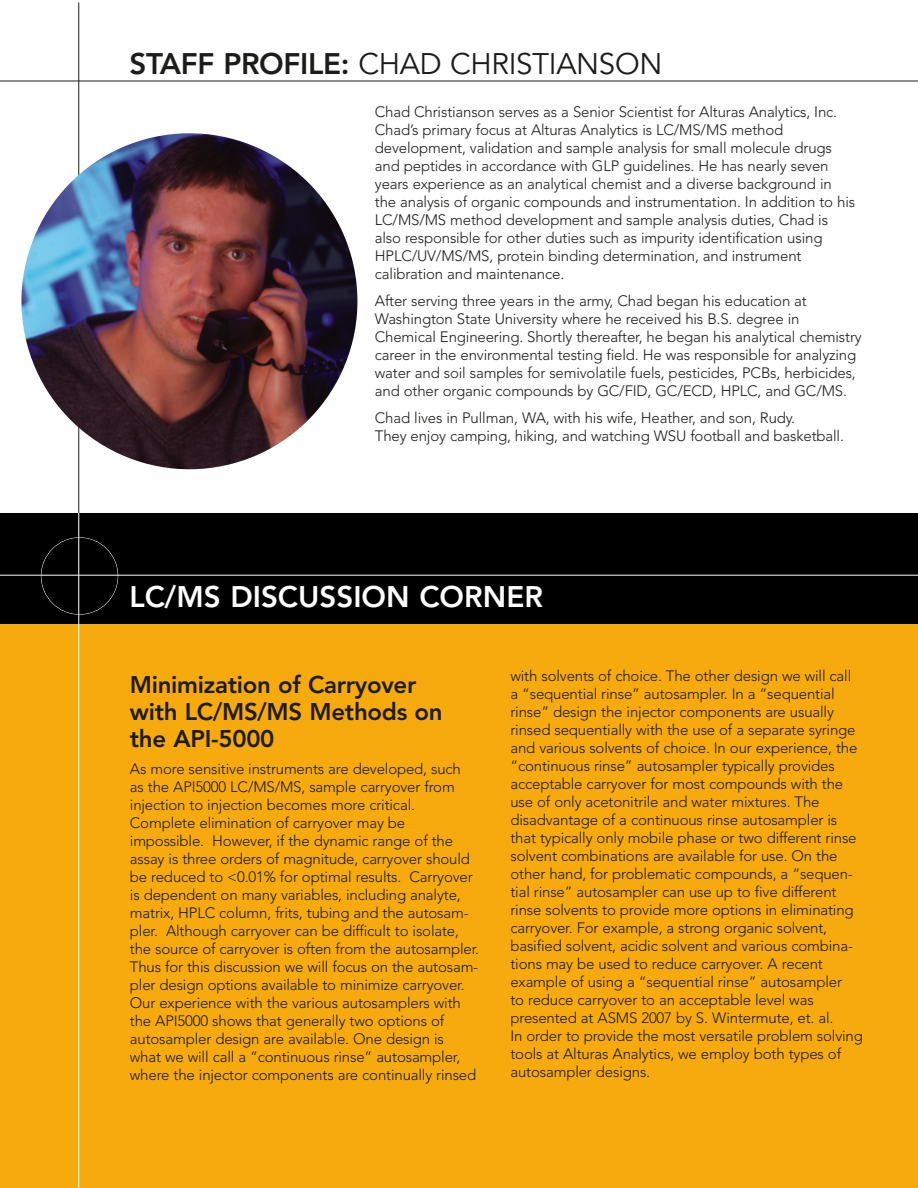
<style>
.page{position:relative;width:918px;height:1188px;background:#fff}
.page>*{position:absolute;margin:0;border:0;box-sizing:border-box;transform-origin:0 0}
.t1{font:29.55px "Avenir";letter-spacing:-.01em;color:#1c1c1a}
.t2{font:800 29.55px "Avenir";color:#fff}
.t3{font:800 24px/27px "Avenir";letter-spacing:-.01em;color:#1c1c1a}
.t4{font:300 15px/18px "Avenir";letter-spacing:-.01em;color:#1c1c1a}
.s1{font-weight:800}
</style>
<div class="page">
<div style="left:0;top:558px;width:918px;height:630px;background:#f6aa0d"></div>
<div style="left:0;top:513px;width:918px;height:111px;background:#000"></div>
<div style="left:41px;top:537px;width:77px;height:78px;border:1px solid #fff;border-radius:50%"></div>
<hr style="left:0;top:575px;width:918px;height:1px;background:#fff">
<hr style="left:79px;top:3px;width:1px;height:1185px;background:#fff">
<hr style="left:79px;top:3px;width:1px;height:510px;background:#1c1c1a">
<img style="left:21px;top:115px;width:337px;height:373px">
<hr style="left:0;top:81px;width:918px;height:1px;background:#1c1c1a">
<h1 class="t1" style="left:129px;top:52px;width:534px"><span class="s1">STAFF PROFILE:</span> CHAD CHRISTIANSON</h1>
<p class="t4" style="left:375px;top:104px;width:482px">Chad Christianson serves as a Senior Scientist for Alturas Analytics, Inc.<br>Chad’s primary focus at Alturas Analytics is LC/MS/MS method development, validation and sample analysis for small molecule drugs and peptides in accordance with GLP guidelines. He has nearly seven years experience as an analytical chemist and a diverse background in the analysis of organic compounds and instrumentation. In addition to his LC/MS/MS method development and sample analysis duties, Chad is also responsible for other duties such as impurity identification using HPLC/UV/MS/MS, protein binding determination, and instrument calibration and maintenance.</p>
<p class="t4" style="left:375px;top:293px;width:488px">After serving three years in the army, Chad began his education at Washington State University where he received his B.S. degree in Chemical Engineering. Shortly thereafter, he began his analytical chemistry career in the environmental testing field. He was responsible for analyzing water and soil samples for semivolatile fuels, pesticides, PCBs, herbicides, and other organic compounds by GC/FID, GC/ECD, HPLC, and GC/MS.</p>
<p class="t4" style="left:375px;top:410px;width:471px">Chad lives in Pullman, WA, with his wife, Heather, and son, Rudy.<br>They enjoy camping, hiking, and watching WSU football and basketball.</p>
<h1 class="t2" style="left:129px;top:584px;width:415px">LC/MS DISCUSSION CORNER</h1>
<h2 class="t3" style="left:130px;top:673px;width:314px">Minimization of Carryover with LC/MS/MS Methods on the API-5000</h2>
<p class="t4" style="left:130px;top:761px;width:351px">As more sensitive instruments are developed, such<br>as the API5000 LC/MS/MS, sample carryover from injection to injection becomes more critical.<br>Complete elimination of carryover may be impossible. However, if the dynamic range of the assay is three orders of magnitude, carryover should be reduced to &lt;0.01% for optimal results. Carryover is dependent on many variables, including analyte, matrix, HPLC column, frits, tubing and the autosam&shy;pler. Although carryover can be difficult to isolate, the source of carryover is often from the autosampler.<br>Thus for this discussion we will focus on the autosam&shy;pler design options available to minimize carryover.<br>Our experience with the various autosamplers with the API5000 shows that generally two options of autosampler design are available. One design is<br>what we will call a “continuous rinse” autosampler, where the injector components are continually rinsed</p>
<p class="t4" style="left:510px;top:668px;width:354px">with solvents of choice. The other design we will call<br>a “sequential rinse” autosampler. In a “sequential rinse” design the injector components are usually rinsed sequentially with the use of a separate syringe and various solvents of choice. In our experience, the “continuous rinse” autosampler typically provides acceptable carryover for most compounds with the use of only acetonitrile and water mixtures. The disadvantage of a continuous rinse autosampler is that typically only mobile phase or two different rinse solvent combinations are available for use. On the other hand, for problematic compounds, a “sequen&shy;tial rinse” autosampler can use up to five different rinse solvents to provide more options in eliminating carryover. For example, a strong organic solvent, basified solvent, acidic solvent and various combina&shy;tions may be used to reduce carryover. A recent example of using a “sequential rinse” autosampler<br>to reduce carryover to an acceptable level was presented at ASMS 2007 by S. Wintermute, et. al.<br>In order to provide the most versatile problem solving tools at Alturas Analytics, we employ both types of autosampler designs.</p>
</div>
